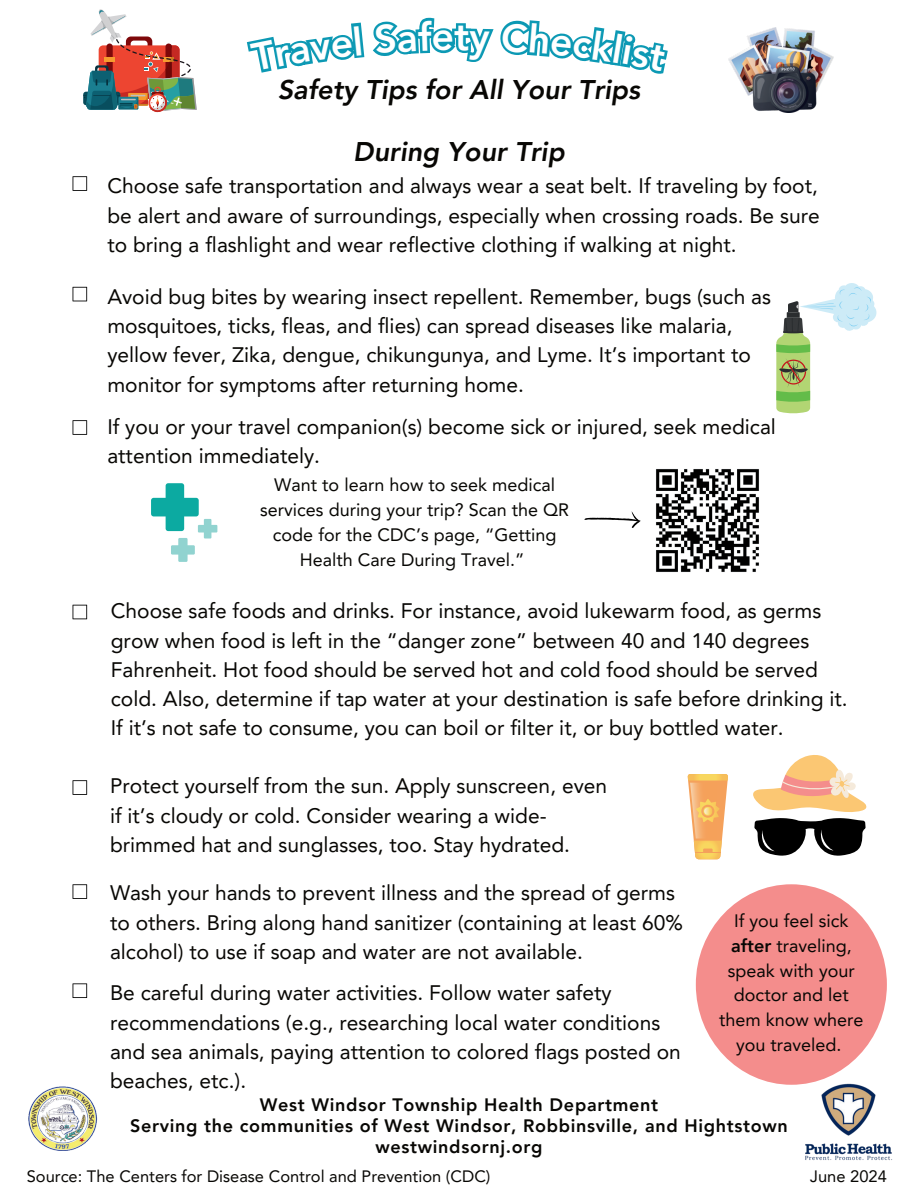
<style>
.page{position:relative;width:918px;height:1188px;background:#fff}
.page>*{position:absolute;margin:0;border:0;box-sizing:border-box;transform-origin:0 0}
.t1{font:800 39px "Avenir LT Pro";color:#fff}
.t2{font:italic 800 27px "Avenir LT Pro";color:#080704}
.t3{font:21px/29.2px "Avenir LT Pro";color:#080704}
.t4{font:18px/24.8px "Avenir LT Pro";color:#080704;text-align:center}
.t5{font:800 18px/21.3px "Avenir LT Pro";letter-spacing:.04em;color:#080704;text-align:center}
.t6{font:16.5px "Avenir LT Pro";color:#080704}
.s1{font-weight:800}
</style>
<div class="page">
<img style="left:805px;top:1084px;width:87px;height:76px">
<img style="left:28px;top:1087px;width:70px;height:64px">
<svg style="left:83px;top:9px;width:114px;height:104px"></svg>
<img style="left:729px;top:27px;width:104px;height:86px">
<svg style="left:73px;top:176px;width:14px;height:15px"></svg>
<svg style="left:73px;top:287px;width:14px;height:14px"></svg>
<svg style="left:73px;top:420px;width:14px;height:15px"></svg>
<svg style="left:73px;top:605px;width:14px;height:14px"></svg>
<svg style="left:73px;top:780px;width:14px;height:15px"></svg>
<svg style="left:73px;top:884px;width:14px;height:15px"></svg>
<img style="left:656px;top:469px;width:103px;height:103px">
<svg style="left:584px;top:511px;width:57px;height:17px"></svg>
<svg style="left:73px;top:983px;width:14px;height:15px"></svg>
<svg style="left:688px;top:774px;width:40px;height:85px"></svg>
<svg style="left:753px;top:755px;width:114px;height:101px"></svg>
<svg style="left:776px;top:283px;width:100px;height:130px"></svg>
<svg style="left:151px;top:483px;width:66px;height:79px"></svg>
<div style="left:696px;top:884px;width:191px;height:201px;background:#f48d8c;border-radius:50%"></div>
<svg style="left:246px;top:17px;width:422px;height:57px"></svg>
<h1 class="t1" style="left:454px;top:13px;width:17px">t</h1>
<p class="t2" style="left:278px;top:74px;width:364px">Safety Tips for All Your Trips</p>
<p class="t2" style="left:353px;top:136px;width:213px">During Your Trip</p>
<p class="t3" style="left:107px;top:171px;width:714px;text-align:justify">Choose safe transportation and always wear a seat belt. If traveling by foot, be alert and aware of surroundings, especially when crossing roads. Be sure to bring a flashlight and wear reflective clothing if walking at night.</p>
<p class="t3" style="left:107px;top:282px;width:665px">Avoid bug bites by wearing insect repellent. Remember, bugs (such as mosquitoes, ticks, fleas, and flies) can spread diseases like malaria, yellow fever, Zika, dengue, chikungunya, and Lyme. It’s important to monitor for symptoms after returning home.</p>
<p class="t3" style="left:107px;top:411px;width:670px">If you or your travel companion(s) become sick or injured, seek medical attention immediately.</p>
<p class="t4" style="left:260px;top:473px;width:310px">Want to learn how to seek medical services during your trip? Scan the QR code for the CDC’s page, “Getting<br>Health Care During Travel.”</p>
<p class="t3" style="left:111px;top:596px;width:738px">Choose safe foods and drinks. For instance, avoid lukewarm food, as germs grow when food is left in the “danger zone” between 40 and 140 degrees Fahrenheit. Hot food should be served hot and cold food should be served cold. Also, determine if tap water at your destination is safe before drinking it.<br>If it’s not safe to consume, you can boil or filter it, or buy bottled water.</p>
<p class="t3" style="left:110px;top:771px;width:499px">Protect yourself from the sun. Apply sunscreen, even if it’s cloudy or cold. Consider wearing a wide&shy;brimmed hat and sunglasses, too. Stay hydrated.</p>
<p class="t3" style="left:110px;top:878px;width:574px">Wash your hands to prevent illness and the spread of germs to others. Bring along hand sanitizer (containing at least 60% alcohol) to use if soap and water are not available.</p>
<p class="t3" style="left:110px;top:978px;width:572px">Be careful during water activities. Follow water safety recommendations (e.g., researching local water conditions and sea animals, paying attention to colored flags posted on beaches, etc.).</p>
<p class="t4" style="left:719px;top:908px;width:146px">If you feel sick <span class="s1">after</span> traveling, speak with your doctor and let them know where you traveled.</p>
<p class="t5" style="left:130px;top:1094px;width:659px">West Windsor Township Health Department<br>Serving the communities of West Windsor, Robbinsville, and Hightstown westwindsornj.org</p>
<p class="t6" style="left:27px;top:1166px;width:465px">Source: The Centers for Disease Control and Prevention (CDC)</p>
<p class="t6" style="left:810px;top:1166px;width:78px">June 2024</p>
</div>
